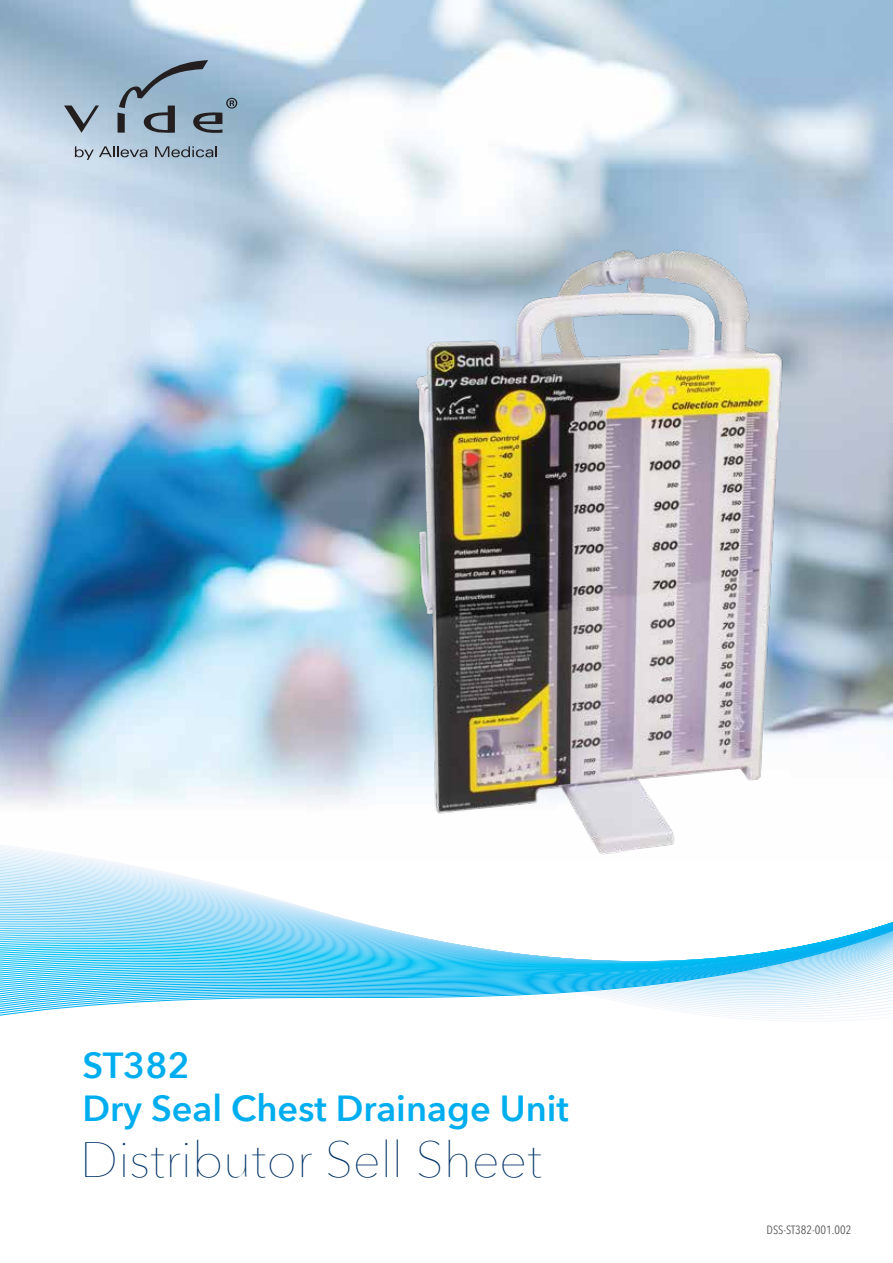
<style>
.page{position:relative;width:893px;height:1263px;background:#fff}
.page>*{position:absolute;margin:0;border:0;box-sizing:border-box;transform-origin:0 0}
.t1{font:200 49.65px "Avenir Next";color:#003164}
.t2{font:600 36.3px/43.5px "Avenir Next";color:#00aeef}
.t3{font:12px "Avenir Next Condensed";color:#58595b}
</style>
<div class="page">
<img style="left:0;top:0;width:893px;height:806px">
<svg style="left:0;top:846px;width:893px;height:173px"></svg>
<img style="left:346px;top:214px;width:536px;height:675px">
<svg style="left:64px;top:105px;width:35px;height:28px"></svg>
<svg style="left:118px;top:60px;width:119px;height:74px;background:#839caf"></svg>
<svg style="left:75px;top:146px;width:72px;height:14px"></svg>
<svg style="left:155px;top:146px;width:62px;height:11px"></svg>
<p class="t2" style="left:82px;top:1042px;width:488px">ST382<br>Dry Seal Chest Drainage Unit</p>
<h1 class="t1" style="left:80px;top:1117px;width:464px">Distributor Sell Sheet</h1>
<p class="t3" style="left:766px;top:1219px;width:86px">DSS-ST382-001.002</p>
</div>
